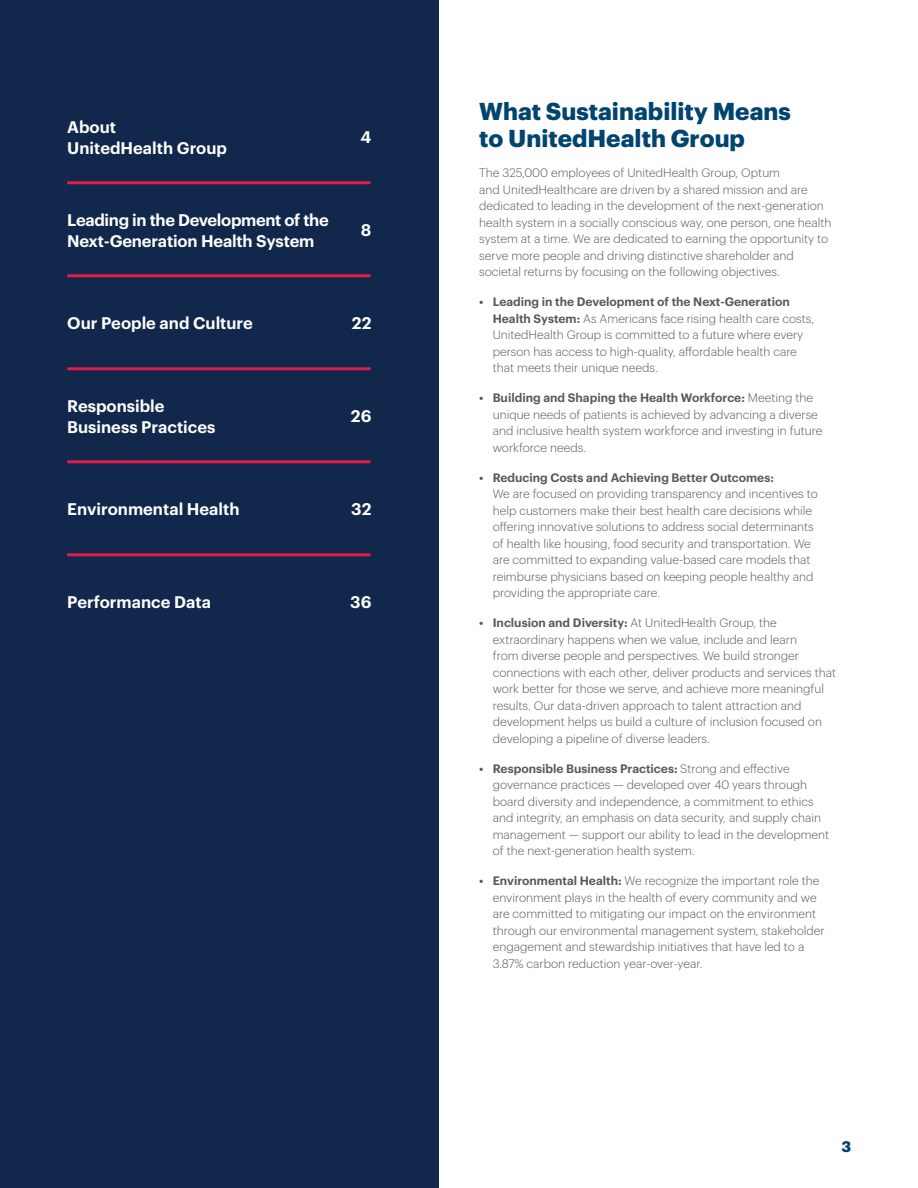
<style>
.page{position:relative;width:918px;height:1188px;background:#fff}
.page>*{position:absolute;margin:0;border:0;box-sizing:border-box;transform-origin:0 0}
.t1{font:700 24px/27px "Graphik";color:#00446f}
.t2{font:600 16.5px/21px "Graphik";color:#fff}
.t3{font:600 16.5px/21px "Graphik";letter-spacing:-.02em;color:#fff}
.t4{font:700 15px "Graphik";color:#00446f}
.t5{font:300 12px/16.5px "Graphik";color:#56595a}
.s1{font-weight:600}
</style>
<div class="page">
<div style="left:0;top:0;width:439px;height:1188px;background:#11274b"></div>
<hr style="left:67px;top:181px;width:304px;height:3px;background:#e31b49">
<hr style="left:67px;top:274px;width:304px;height:3px;background:#e31b49">
<hr style="left:67px;top:367px;width:304px;height:3px;background:#e31b49">
<hr style="left:67px;top:460px;width:304px;height:3px;background:#e31b49">
<hr style="left:67px;top:553px;width:304px;height:3px;background:#e31b49">
<p class="t2" style="left:67px;top:115px;width:161px">About<br>UnitedHealth Group</p>
<p class="t2" style="left:361px;top:125px;width:12px">4</p>
<p class="t3" style="left:67px;top:208px;width:263px">Leading in the Development of the<br>Next-Generation Health System</p>
<p class="t2" style="left:361px;top:218px;width:12px">8</p>
<p class="t2" style="left:67px;top:311px;width:187px">Our People and Culture</p>
<p class="t2" style="left:352px;top:311px;width:21px">22</p>
<p class="t2" style="left:67px;top:394px;width:150px">Responsible<br>Business Practices</p>
<p class="t2" style="left:351px;top:404px;width:22px">26</p>
<p class="t2" style="left:67px;top:497px;width:174px">Environmental Health</p>
<p class="t2" style="left:351px;top:497px;width:22px">32</p>
<p class="t2" style="left:67px;top:590px;width:145px">Performance Data</p>
<p class="t2" style="left:350px;top:590px;width:23px">36</p>
<p class="t1" style="left:479px;top:96px;width:313px">What Sustainability Means to UnitedHealth Group</p>
<p class="t5" style="left:479px;top:164px;width:354px">The 325,000 employees of UnitedHealth Group, Optum<br>and UnitedHealthcare are driven by a shared mission and are dedicated to leading in the development of the next-generation health system in a socially conscious way, one person, one health system at a time. We are dedicated to earning the opportunity to serve more people and driving distinctive shareholder and societal returns by focusing on the following objectives.</p>
<p class="t5" style="left:493px;top:293px;width:323px;text-indent:-14px"><span class="s1">• Leading in the Development of the Next-Generation Health System:</span> As Americans face rising health care costs, UnitedHealth Group is committed to a future where every person has access to high-quality, affordable health care that meets their unique needs.</p>
<p class="t5" style="left:493px;top:389px;width:331px;text-indent:-14px"><span class="s1">• Building and Shaping the Health Workforce:</span> Meeting the unique needs of patients is achieved by advancing a diverse and inclusive health system workforce and investing in future workforce needs.</p>
<p class="t5" style="left:493px;top:468px;width:327px;text-indent:-14px"><span class="s1">• Reducing Costs and Achieving Better Outcomes:<br></span>We are focused on providing transparency and incentives to help customers make their best health care decisions while offering innovative solutions to address social determinants of health like housing, food security and transportation. We are committed to expanding value-based care models that reimburse physicians based on keeping people healthy and providing the appropriate care.</p>
<p class="t5" style="left:493px;top:614px;width:345px;text-indent:-14px"><span class="s1">• Inclusion and Diversity:</span> At UnitedHealth Group, the extraordinary happens when we value, include and learn<br>from diverse people and perspectives. We build stronger connections with each other, deliver products and services that work better for those we serve, and achieve more meaningful results. Our data-driven approach to talent attraction and development helps us build a culture of inclusion focused on developing a pipeline of diverse leaders.</p>
<p class="t5" style="left:493px;top:759px;width:338px;text-indent:-14px"><span class="s1">• Responsible Business Practices:</span> Strong and effective governance practices — developed over 40 years through board diversity and independence, a commitment to ethics and integrity, an emphasis on data security, and supply chain management — support our ability to lead in the development of the next-generation health system.</p>
<p class="t5" style="left:493px;top:872px;width:334px;text-indent:-14px"><span class="s1">• Environmental Health:</span> We recognize the important role the environment plays in the health of every community and we are committed to mitigating our impact on the environment through our environmental management system, stakeholder engagement and stewardship initiatives that have led to a 3.87% carbon reduction year-over-year.</p>
<p class="t4" style="left:842px;top:1135px;width:11px">3</p>
</div>
